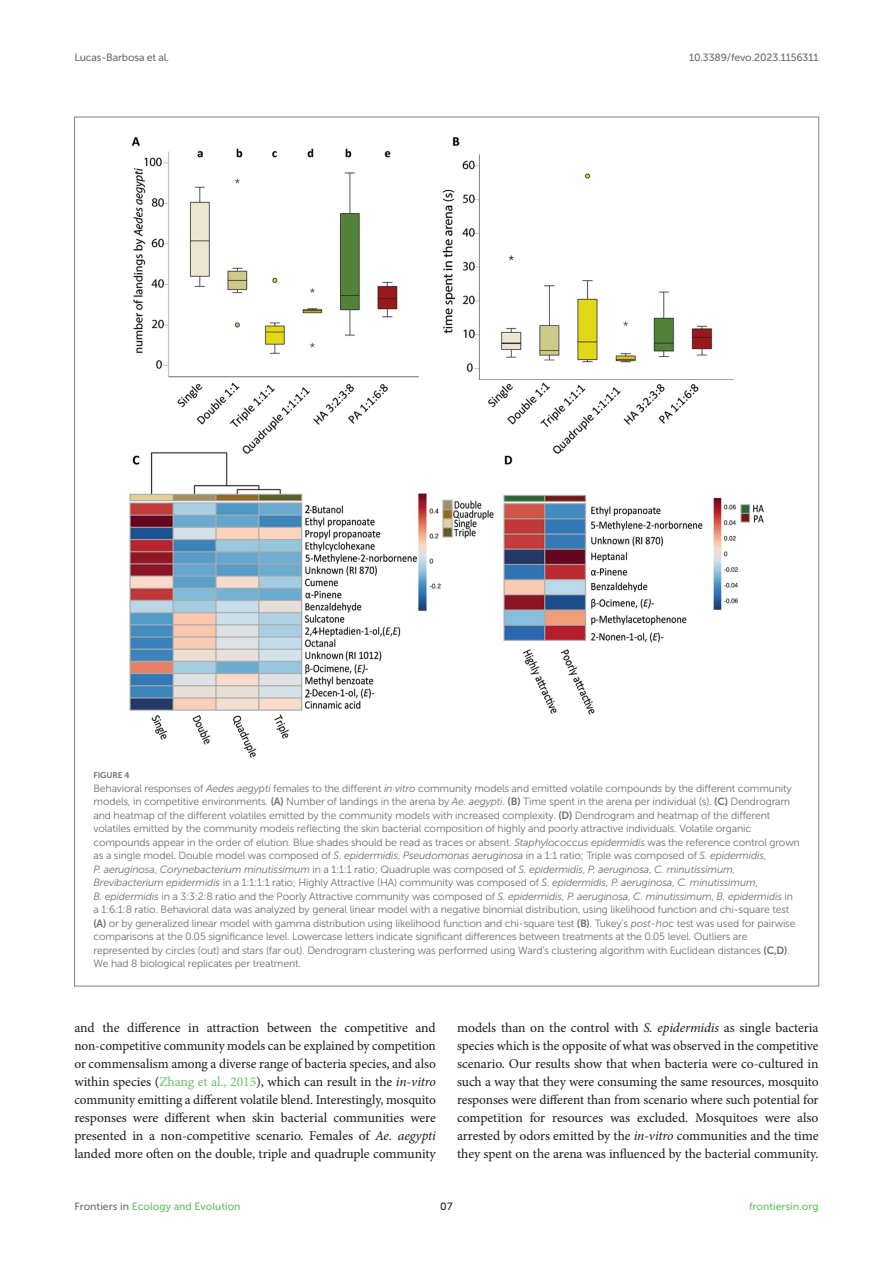
<style>
.page{position:relative;width:893px;height:1263px;background:#fff}
.page>*{position:absolute;margin:0;border:0;box-sizing:border-box;transform-origin:0 0}
.TEXT{font:13.5px/18px "Minion Pro";letter-spacing:-.005em;color:#1b1c1b;text-align:justify}
.FIG_LEG{font:10.5px/13.5px "Museo Sans 300";letter-spacing:-.015em;color:#706f70}
.t1{font:10.5px "Museo Sans 500";color:#65c161}
.t2{font:10.5px "Museo Sans 500";letter-spacing:-.015em;color:#706f70}
.t3{font:10.5px "Museo Sans 500";color:#1b1c1b}
.FIG_HD{font:8.25px "Museo Sans 700";letter-spacing:-.01em;color:#706f70}
.s1{font-style:italic}
.s2{font-family:"Museo Sans 700"}
.s3{color:#65c161}
.s4{color:#706f70}
</style>
<div class="page">
<img style="left:129px;top:137px;width:635px;height:621px">
<p class="t2" style="left:74px;top:51px;width:96px">Lucas-Barbosa et al.</p>
<p class="t2" style="left:689px;top:51px;width:131px">10.3389/fevo.2023.1156311</p>
<p class="FIG_HD" style="left:94px;top:771px;width:37px">FIGURE 4</p>
<p class="FIG_LEG" style="left:94px;top:781px;width:708px">Behavioral responses of <span class="s1">Aedes aegypti</span> females to the different <span class="s1">in vitro</span> community models and emitted volatile compounds by the different community models, in competitive environments. <span class="s2">(A)</span> Number of landings in the arena by <span class="s1">Ae. aegypti</span>. <span class="s2">(B)</span> Time spent in the arena per individual (s). <span class="s2">(C)</span> Dendrogram and heatmap of the different volatiles emitted by the community models with increased complexity. <span class="s2">(D)</span> Dendrogram and heatmap of the different volatiles emitted by the community models reflecting the skin bacterial composition of highly and poorly attractive individuals. Volatile organic compounds appear in the order of elution. Blue shades should be read as traces or absent. <span class="s1">Staphylococcus epidermidis</span> was the reference control grown as a single model. Double model was composed of <span class="s1">S. epidermidis</span>, <span class="s1">Pseudomonas aeruginosa</span> in a 1:1 ratio; Triple was composed of <span class="s1">S. epidermidis</span>,<br><span class="s1">P. aeruginosa</span>, <span class="s1">Corynebacterium minutissimum</span> in a 1:1:1 ratio; Quadruple was composed of <span class="s1">S. epidermidis</span>, <span class="s1">P. aeruginosa</span>, <span class="s1">C. minutissimum</span>, <span class="s1">Brevibacterium epidermidis</span> in a 1:1:1:1 ratio; Highly Attractive (HA) community was composed of <span class="s1">S. epidermidis</span>, <span class="s1">P. aeruginosa</span>, <span class="s1">C. minutissimum</span>,<br><span class="s1">B. epidermidis</span> in a 3:3:2:8 ratio and the Poorly Attractive community was composed of <span class="s1">S. epidermidis</span>, <span class="s1">P. aeruginosa</span>, <span class="s1">C. minutissimum</span>, <span class="s1">B. epidermidis</span> in a 1:6:1:8 ratio. Behavioral data was analyzed by general linear model with a negative binomial distribution, using likelihood function and chi-square test <span class="s2">(A)</span> or by generalized linear model with gamma distribution using likelihood function and chi-square test <span class="s2">(B)</span>. Tukey’s <span class="s1">post-hoc</span> test was used for pairwise comparisons at the 0.05 significance level. Lowercase letters indicate significant differences between treatments at the 0.05 level. Outliers are represented by circles (out) and stars (far out). Dendrogram clustering was performed using Ward’s clustering algorithm with Euclidean distances <span class="s2">(C,D)</span>.<br>We had 8 biological replicates per treatment.</p>
<p class="TEXT" style="left:74px;top:1019px;width:363px">and the difference in attraction between the competitive and non-competitive community models can be explained by competition or commensalism among a diverse range of bacteria species, and also within species (<span class="s3">Zhang et al., 2015</span>), which can result in the <span class="s1">in-vitro </span>community emitting a different volatile blend. Interestingly, mosquito responses were different when skin bacterial communities were presented in a non-competitive scenario. Females of <span class="s1">Ae. aegypti </span>landed more often on the double, triple and quadruple community</p>
<p class="TEXT" style="left:457px;top:1019px;width:363px">models than on the control with <span class="s1">S. epidermidis</span> as single bacteria species which is the opposite of what was observed in the competitive scenario. Our results show that when bacteria were co-cultured in such a way that they were consuming the same resources, mosquito responses were different than from scenario where such potential for competition for resources was excluded. Mosquitoes were also arrested by odors emitted by the <span class="s1">in-vitro</span> communities and the time they spent on the arena was influenced by the bacterial community.</p>
<p class="t1" style="left:74px;top:1200px;width:168px"><span class="s4">Frontiers in</span> Ecology and Evolution</p>
<p class="t3" style="left:440px;top:1200px;width:14px">07</p>
<p class="t1" style="left:749px;top:1200px;width:71px">frontiersin.org</p>
</div>
